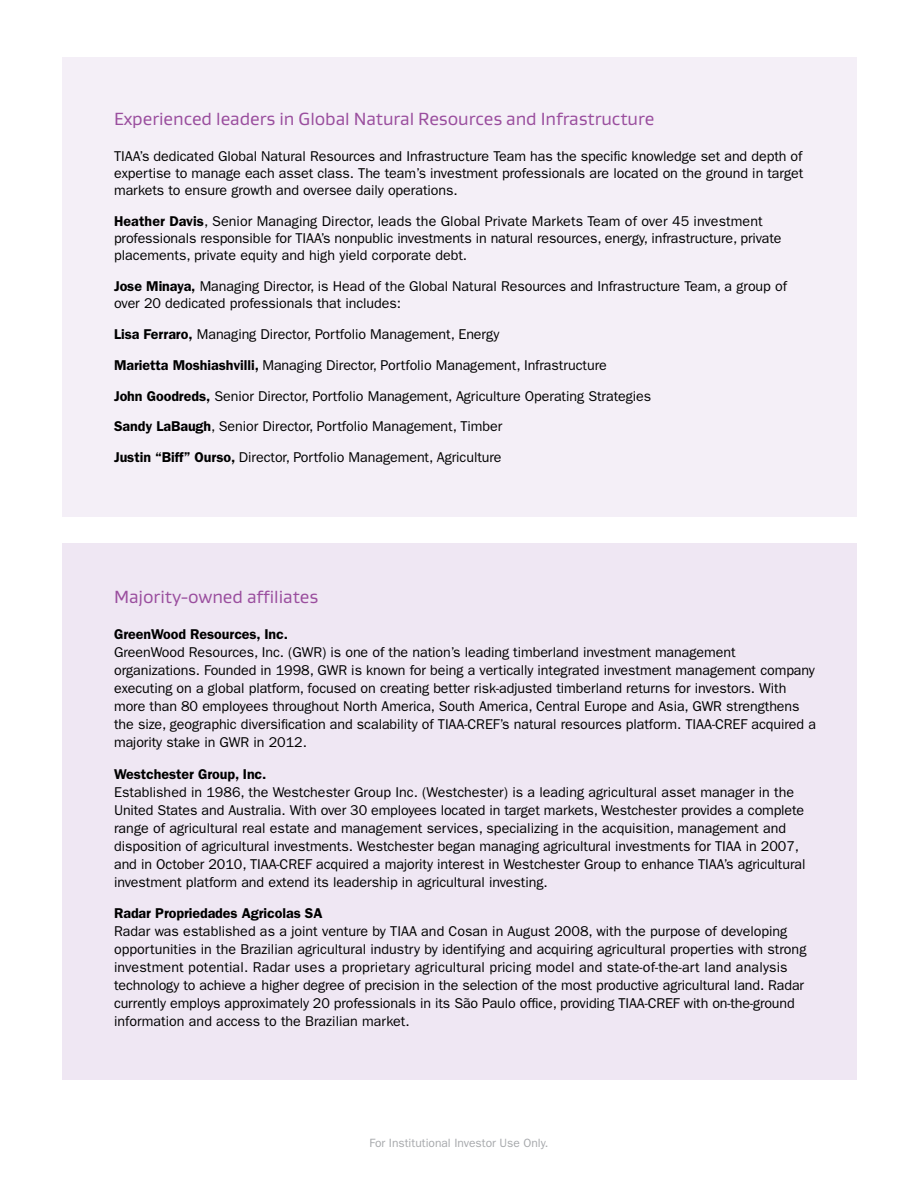
<style>
.page{position:relative;width:918px;height:1188px;background:#fff}
.page>*{position:absolute;margin:0;border:0;box-sizing:border-box;transform-origin:0 0}
.t1{font:18px "Gustan";letter-spacing:-.005em;color:#9a4e9e}
.t2{font:14.25px/18px "ITC Franklin Gothic Std";letter-spacing:-.005em;color:#000}
.t3{font:600 14.25px "ITC Franklin Gothic Std";letter-spacing:-.005em;color:#000}
.t4{font:12px "ITC Franklin Gothic Std";color:#a7a9ac}
.s1{font-weight:600}
</style>
<div class="page">
<div style="left:62px;top:544px;width:794px;height:536px;background:#efe7f3"></div>
<div style="left:62px;top:57px;width:794px;height:459px;background:#f4eff7"></div>
<p class="t1" style="left:114px;top:113px;width:542px">Experienced leaders in Global Natural Resources and Infrastructure</p>
<p class="t2" style="left:114px;top:148px;width:691px;line-height:17.2px;text-align:justify">TIAA’s dedicated Global Natural Resources and Infrastructure Team has the specific knowledge set and depth of expertise to manage each asset class. The team’s investment professionals are located on the ground in target markets to ensure growth and oversee daily operations.</p>
<p class="t2" style="left:114px;top:213px;width:669px;line-height:17.2px"><span class="s1">Heather Davis</span>, Senior Managing Director, leads the Global Private Markets Team of over 45 investment professionals responsible for TIAA’s nonpublic investments in natural resources, energy, infrastructure, private placements, private equity and high yield corporate debt.</p>
<p class="t2" style="left:114px;top:279px;width:674px;line-height:17.2px"><span class="s1">Jose Minaya,</span> Managing Director, is Head of the Global Natural Resources and Infrastructure Team, a group of over 20 dedicated professionals that includes:</p>
<p class="t2" style="left:114px;top:320px;width:539px;line-height:30.8px"><span class="s1">Lisa Ferraro,</span> Managing Director, Portfolio Management, Energy<br><span class="s1">Marietta Moshiashvilli,</span> Managing Director, Portfolio Management, Infrastructure<br><span class="s1">John Goodreds,</span> Senior Director, Portfolio Management, Agriculture Operating Strategies <span class="s1">Sandy LaBaugh</span>, Senior Director, Portfolio Management, Timber<br><span class="s1">Justin “Biff” Ourso,</span> Director, Portfolio Management, Agriculture</p>
<p class="t1" style="left:114px;top:591px;width:206px">Majority-owned affiliates</p>
<p class="t3" style="left:114px;top:629px;width:175px">GreenWood Resources, Inc.</p>
<p class="t2" style="left:114px;top:644px;width:704px">GreenWood Resources, Inc. (GWR) is one of the nation’s leading timberland investment management organizations. Founded in 1998, GWR is known for being a vertically integrated investment management company executing on a global platform, focused on creating better risk-adjusted timberland returns for investors. With more than 80 employees throughout North America, South America, Central Europe and Asia, GWR strengthens the size, geographic diversification and scalability of TIAA-CREF’s natural resources platform. TIAA-CREF acquired a majority stake in GWR in 2012.</p>
<p class="t3" style="left:114px;top:768px;width:154px">Westchester Group, Inc.</p>
<p class="t2" style="left:114px;top:784px;width:693px">Established in 1986, the Westchester Group Inc. (Westchester) is a leading agricultural asset manager in the United States and Australia. With over 30 employees located in target markets, Westchester provides a complete range of agricultural real estate and management services, specializing in the acquisition, management and disposition of agricultural investments. Westchester began managing agricultural investments for TIAA in 2007, and in October 2010, TIAA-CREF acquired a majority interest in Westchester Group to enhance TIAA’s agricultural investment platform and extend its leadership in agricultural investing.</p>
<p class="t3" style="left:114px;top:908px;width:210px">Radar Propriedades Agricolas SA</p>
<p class="t2" style="left:114px;top:923px;width:694px">Radar was established as a joint venture by TIAA and Cosan in August 2008, with the purpose of developing opportunities in the Brazilian agricultural industry by identifying and acquiring agricultural properties with strong investment potential. Radar uses a proprietary agricultural pricing model and state-of-the-art land analysis technology to achieve a higher degree of precision in the selection of the most productive agricultural land. Radar currently employs approximately 20 professionals in its São Paulo office, providing TIAA-CREF with on-the-ground information and access to the Brazilian market.</p>
<p class="t4" style="left:370px;top:1138px;width:180px">For Institutional Investor Use Only.</p>
</div>
